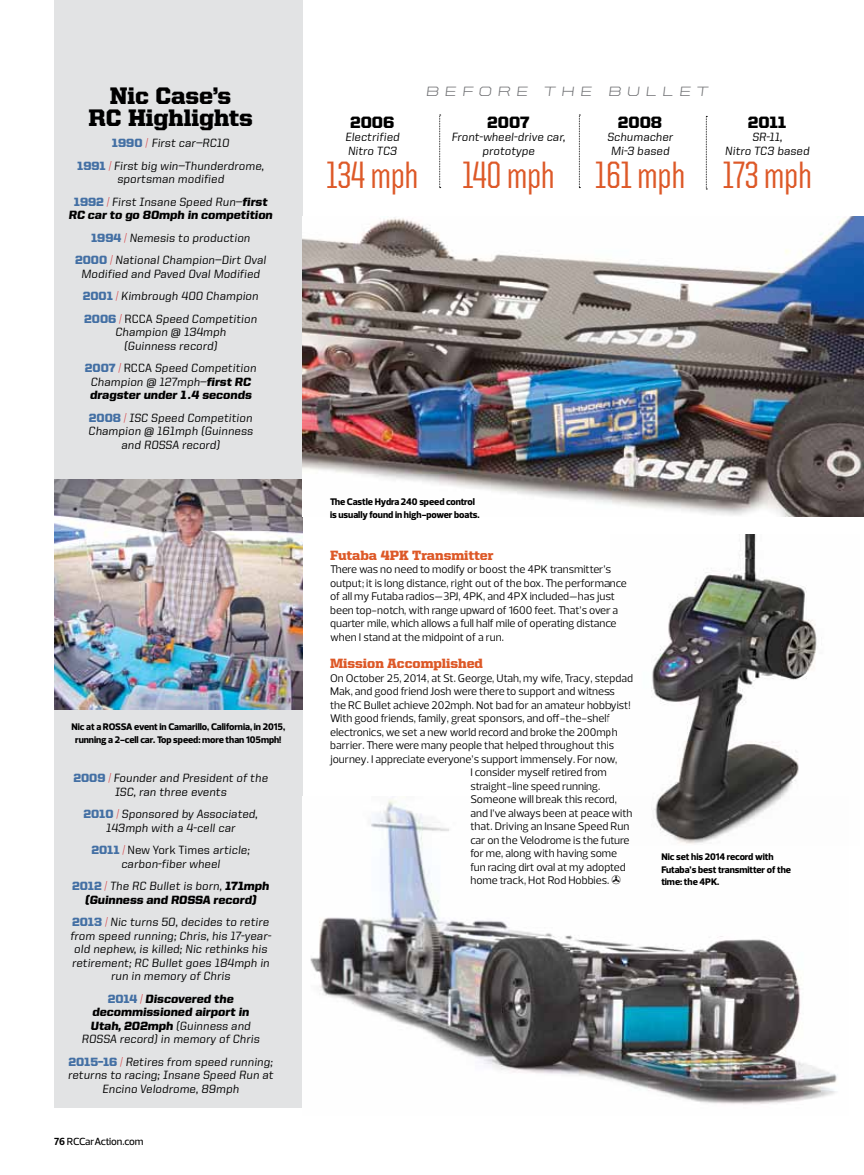
<style>
.page{position:relative;width:864px;height:1175px;background:#fff}
.page>*{position:absolute;margin:0;border:0;box-sizing:border-box;transform-origin:0 0}
.t1{font:500 38.25px "United Sans Cond";letter-spacing:-.01em;color:#dd5928}
.t2{font:900 24px/22.5px "United Serif Reg";letter-spacing:-.005em;color:#000;text-align:center}
.t3{font:900 16.5px "United Sans Reg";color:#000}
.t4{font:900 13.5px "United Serif Reg";color:#dd5928}
.t5{font:300 13.5px "United Sans Ext";color:#6d6e71}
.t6{font:500 12px/13.5px "United Sans Reg";color:#000;text-align:center}
.t7{font:900 12px/13.5px "United Sans Reg";color:#000;text-align:center}
.t8{font:11.25px/13.5px "Prelo";color:#000}
.t9{font:500 10.5px "Prelo";letter-spacing:-.015em;color:#000}
.t10{font:800 9.75px/12.8px "Prelo";letter-spacing:-.005em;color:#000}
.s1{font-weight:900;color:#4470a4}
.s2{font-family:"United Sans Semi Cond";font-weight:300;color:#d82c30}
.s3{font-weight:900}
.s4{color:#4470a4}
.s5{font-weight:500}
.s6{font-weight:700}
</style>
<div class="page">
<div style="left:54px;top:0;width:249px;height:1107px;background:#e2e3e4"></div>
<img style="left:310px;top:799px;width:527px;height:306px">
<svg style="left:439px;top:115px;width:2px;height:73px"></svg>
<svg style="left:579px;top:115px;width:1px;height:73px"></svg>
<svg style="left:706px;top:116px;width:1px;height:74px"></svg>
<img style="left:54px;top:480px;width:249px;height:229px">
<img style="left:303px;top:217px;width:561px;height:300px">
<img style="left:610px;top:535px;width:227px;height:310px">
<h2 class="t2" style="left:88px;top:84px;width:166px">Nic Case’s<br>RC Highlights</h2>
<p class="t6" style="left:77px;top:132px;width:190px;line-height:22.5px"><span class="s1">1990</span> <span class="s2">/</span> First car—RC10<br><span class="s1">1991</span> <span class="s2">/</span> First big win—Thunderdrome,</p>
<p class="t6" style="left:74px;top:168px;width:197px;line-height:22.5px">sportsman modified<br><span class="s1">1992</span> <span class="s2">/</span> First Insane Speed Run—<span class="s3">first</span></p>
<p class="t6" style="left:69px;top:204px;width:207px;line-height:22.5px"><span class="s3">RC car to go 80mph in competition<br></span><span class="s1">1994</span> <span class="s2">/</span> Nemesis to production<br><span class="s1">2000</span> <span class="s2">/</span> National Champion—Dirt Oval</p>
<p class="t6" style="left:81px;top:262px;width:182px;line-height:22.5px;text-align:left">Modified and Paved Oval Modified<br><span class="s1">2001</span> <span class="s2">/</span> Kimbrough 400 Champion<br><span class="s1">2006</span> <span class="s2">/</span> RCCA Speed Competition</p>
<p class="t6" style="left:115px;top:325px;width:114px">Champion @ 134mph (Guinness record)</p>
<p class="t6" style="left:85px;top:361px;width:174px"><span class="s1">2007</span> <span class="s2">/</span> RCCA Speed Competition<br>Champion @ 127mph—<span class="s3">first RC dragster under 1.4 seconds</span></p>
<p class="t6" style="left:88px;top:411px;width:168px"><span class="s1">2008</span> <span class="s2">/</span> ISC Speed Competition<br>Champion @ 161mph (Guinness and ROSSA record)</p>
<p class="t10" style="left:71px;top:720px;width:215px;text-align:center">Nic at a ROSSA event in Camarillo, California, in 2015, running a 2-cell car. Top speed: more than 105mph!</p>
<p class="t6" style="left:73px;top:771px;width:198px"><span class="s1">2009</span> <span class="s2">/</span> Founder and President of the<br>ISC, ran three events</p>
<p class="t6" style="left:83px;top:807px;width:177px"><span class="s1">2010</span> <span class="s2">/</span> Sponsored by Associated,<br>143mph with a 4-cell car</p>
<p class="t6" style="left:91px;top:843px;width:161px"><span class="s1">2011</span> <span class="s2">/</span> New York Times article; carbon-fiber wheel</p>
<p class="t7" style="left:72px;top:879px;width:200px"><span class="s4">2012</span> <span class="s2">/</span> <span class="s5">The RC Bullet is born,</span> 171mph (Guinness and ROSSA record)</p>
<p class="t6" style="left:70px;top:915px;width:204px"><span class="s1">2013</span> <span class="s2">/</span> Nic turns 50, decides to retire from speed running; Chris, his 17-year&shy;old nephew, is killed; Nic rethinks his retirement; RC Bullet goes 184mph in run in memory of Chris</p>
<p class="t7" style="left:81px;top:991px;width:181px"><span class="s4">2014</span> <span class="s2">/</span> Discovered the decommissioned airport in<br>Utah, 202mph <span class="s5">(Guinness and<br>ROSSA record) in memory of Chris</span></p>
<p class="t6" style="left:68px;top:1054px;width:209px"><span class="s1">2015–16</span> <span class="s2">/</span> Retires from speed running; returns to racing; Insane Speed Run at<br>Encino Velodrome, 89mph</p>
<p class="t9" style="left:54px;top:1135px;width:91px"><span class="s6">76</span> RCCarAction.com</p>
<h3 class="t3" style="left:350px;top:113px;width:46px">2006</h3>
<p class="t6" style="left:345px;top:130px;width:58px;text-align:left">Electrified<br>Nitro TC3</p>
<h1 class="t1" style="left:326px;top:155px;width:94px">134 mph</h1>
<p class="t5" style="left:425px;top:84px;width:286px">BEFORE THE BULLET</p>
<h3 class="t3" style="left:487px;top:113px;width:44px">2007</h3>
<p class="t6" style="left:451px;top:130px;width:117px">Front-wheel-drive car, prototype</p>
<h1 class="t1" style="left:462px;top:155px;width:94px">140 mph</h1>
<h3 class="t3" style="left:618px;top:113px;width:46px">2008</h3>
<p class="t6" style="left:607px;top:130px;width:69px">Schumacher<br>Mi-3 based</p>
<h1 class="t1" style="left:595px;top:155px;width:92px">161 mph</h1>
<h3 class="t3" style="left:748px;top:113px;width:40px">2011</h3>
<p class="t6" style="left:725px;top:130px;width:88px">SR-11,<br>Nitro TC3 based</p>
<h1 class="t1" style="left:722px;top:155px;width:91px">173 mph</h1>
<p class="t10" style="left:330px;top:495px;width:151px">The Castle Hydra 240 speed control is usually found in high-power boats.</p>
<p class="t4" style="left:330px;top:548px;width:165px">Futaba 4PK Transmitter</p>
<p class="t8" style="left:330px;top:563px;width:298px">There was no need to modify or boost the 4PK transmitter’s output; it is long distance, right out of the box. The performance of all my Futaba radios—3PJ, 4PK, and 4PX included—has just been top-notch, with range upward of 1600 feet. That’s over a quarter mile, which allows a full half mile of operating distance when I stand at the midpoint of a run.</p>
<p class="t4" style="left:330px;top:656px;width:154px">Mission Accomplished</p>
<p class="t8" style="left:330px;top:671px;width:305px">On October 25, 2014, at St. George, Utah, my wife, Tracy, stepdad</p>
<p class="t8" style="left:330px;top:684px;width:286px">Mak, and good friend Josh were there to support and witness</p>
<p class="t8" style="left:330px;top:698px;width:302px">the RC Bullet achieve 202mph. Not bad for an amateur hobbyist!</p>
<p class="t8" style="left:330px;top:711px;width:282px">With good friends, family, great sponsors, and off-the-shelf</p>
<p class="t8" style="left:330px;top:725px;width:289px">electronics, we set a new world record and broke the 200mph</p>
<p class="t8" style="left:330px;top:738px;width:286px">barrier. There were many people that helped throughout this</p>
<p class="t8" style="left:330px;top:752px;width:289px">journey. I appreciate everyone’s support immensely. For now,</p>
<p class="t8" style="left:470px;top:765px;width:138px">I consider myself retired from</p>
<p class="t8" style="left:470px;top:779px;width:131px">straight-line speed running.</p>
<p class="t8" style="left:470px;top:792px;width:148px">Someone will break this record,</p>
<p class="t8" style="left:470px;top:806px;width:164px">and I’ve always been at peace with</p>
<p class="t8" style="left:470px;top:819px;width:160px">that. Driving an Insane Speed Run</p>
<p class="t8" style="left:470px;top:833px;width:161px">car on the Velodrome is the future</p>
<p class="t8" style="left:470px;top:846px;width:148px">for me, along with having some</p>
<p class="t8" style="left:470px;top:860px;width:157px">fun racing dirt oval at my adopted</p>
<p class="t8" style="left:470px;top:873px;width:152px">home track, Hot Rod Hobbies. ✇</p>
<p class="t10" style="left:662px;top:850px;width:131px">Nic set his 2014 record with<br>Futaba’s best transmitter of the time: the 4PK.</p>
</div>
